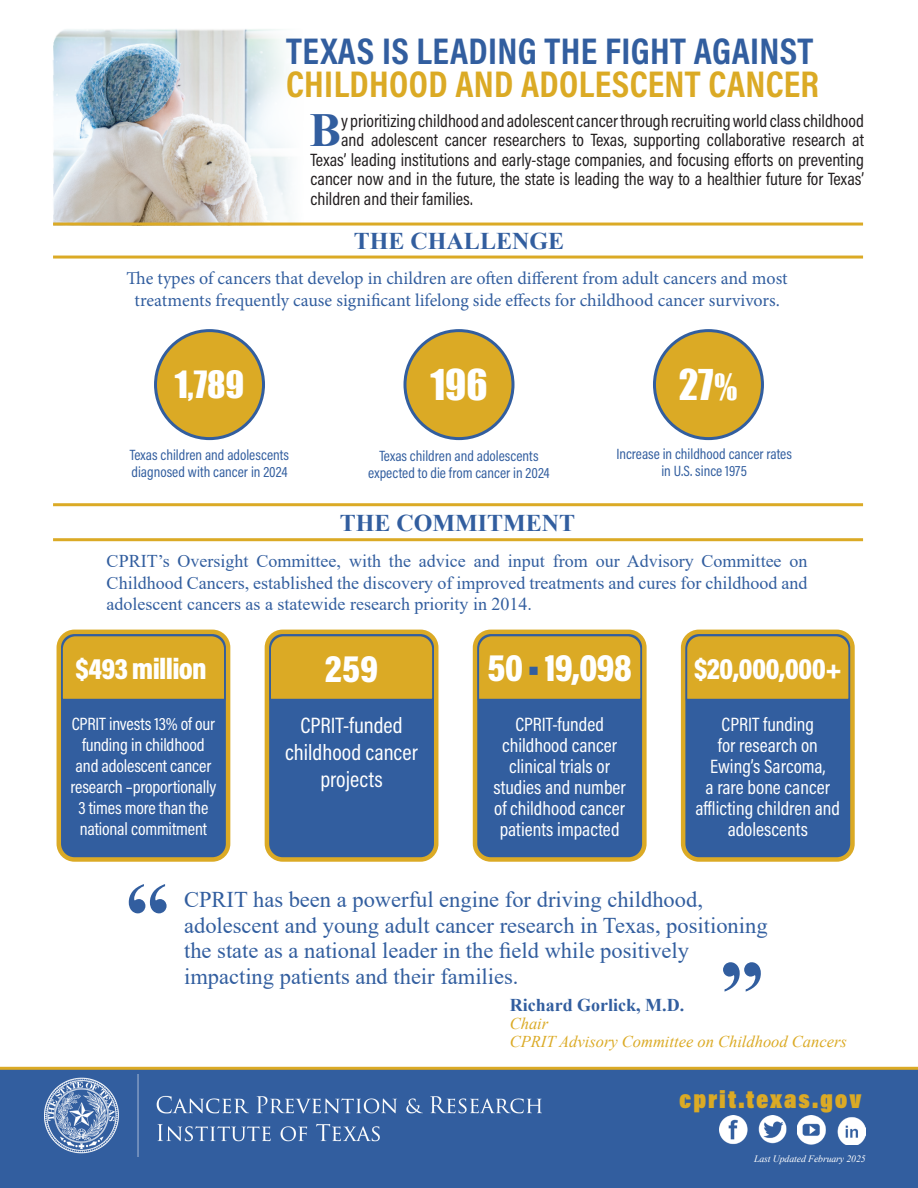
<style>
.page{position:relative;width:918px;height:1188px;background:#fff}
.page>*{position:absolute;margin:0;border:0;box-sizing:border-box;transform-origin:0 0}
.t1{font:700 90px "Times New Roman";color:#325e9f}
.t2{font:700 47.4px "Times New Roman";color:#325e9f}
.t3{font:900 39px "Acumin Pro Cond";letter-spacing:-.02em;color:#fff}
.t4{font:39px "Impact";color:#fff}
.t5{font:700 37.5px "Acumin Pro Cond";letter-spacing:.01em;color:#325e9f}
.t6{font:700 37.5px "Acumin Pro Cond";letter-spacing:.01em;color:#dbaa25}
.t7{font:34.5px "Impact";color:#fff}
.t8{font:900 30px "Acumin Pro Cond";letter-spacing:-.025em;color:#fff}
.t9{font:900 25.5px "Acumin Pro Cond";letter-spacing:.075em;color:#dbaa25}
.t10{font:700 24px "Times New Roman";color:#325e9f}
.t11{font:22.5px/25.5px "Times New Roman";color:#325e9f}
.t12{font:22.5px/27px "Acumin Pro Cond";color:#fff;text-align:center}
.t13{font:19.5px/21px "Acumin Pro Cond";color:#fff;text-align:center}
.t14{font:18px "Acumin Pro Cond";color:#231f20}
.t15{font:18px/21.6px "Times New Roman";color:#325e9f;text-align:justify}
.t16{font:18px/21.6px "Minion Pro";color:#325e9f;text-align:center}
.t17{font:18px/21px "Acumin Pro Cond";letter-spacing:-.01em;color:#fff;text-align:center}
.t18{font:700 18px "Times New Roman";color:#325e9f}
.t19{font:italic 16.5px/18px "Times New Roman";color:#dbaa25}
.t20{font:15px/16.5px "Acumin Pro Cond";color:#325e9f;text-align:center}
.t21{font:italic 9.75px "Times New Roman";letter-spacing:-.01em;color:#fff}
.s1{font-size:33px}
.s2{color:#325e9f}
</style>
<div class="page">
<div style="left:0;top:1070px;width:918px;height:118px;background:#325e9f"></div>
<div style="left:156px;top:331px;width:108px;height:108px;background:#dbaa25;border-radius:50%"></div>
<div style="left:154px;top:329px;width:111px;height:111px;border:3px solid #325e9f;border-radius:50%"></div>
<div style="left:405px;top:331px;width:108px;height:108px;background:#dbaa25;border-radius:50%"></div>
<div style="left:404px;top:329px;width:110px;height:111px;border:3px solid #325e9f;border-radius:50%"></div>
<div style="left:654px;top:331px;width:108px;height:108px;background:#dbaa25;border-radius:50%"></div>
<div style="left:653px;top:329px;width:111px;height:111px;border:3px solid #325e9f;border-radius:50%"></div>
<div style="left:59px;top:632px;width:169px;height:227px;background:#325e9f;border-radius:16px"></div>
<div style="left:57px;top:630px;width:173px;height:232px;border:4px solid #dbaa25;border-radius:16px"></div>
<div style="left:475px;top:632px;width:169px;height:227px;background:#325e9f;border-radius:16px"></div>
<div style="left:473px;top:630px;width:174px;height:232px;border:4px solid #dbaa25;border-radius:16px"></div>
<svg style="left:61px;top:634px;width:165px;height:67px;background:#cca32f"></svg>
<svg style="left:477px;top:634px;width:166px;height:67px;background:#cca32f"></svg>
<div style="left:267px;top:632px;width:169px;height:227px;background:#325e9f;border-radius:16px"></div>
<div style="left:265px;top:630px;width:173px;height:232px;border:4px solid #dbaa25;border-radius:16px"></div>
<svg style="left:269px;top:634px;width:165px;height:67px;background:#cca32f"></svg>
<div style="left:683px;top:632px;width:169px;height:227px;background:#325e9f;border-radius:16px"></div>
<div style="left:681px;top:630px;width:174px;height:232px;border:4px solid #dbaa25;border-radius:16px"></div>
<svg style="left:685px;top:634px;width:166px;height:67px;background:#cca32f"></svg>
<img style="left:45px;top:1075px;width:497px;height:82px">
<img style="left:720px;top:1116px;width:28px;height:28px">
<img style="left:758px;top:1116px;width:29px;height:28px">
<img style="left:797px;top:1116px;width:29px;height:28px">
<img style="left:837px;top:1117px;width:29px;height:27px">
<img style="left:53px;top:29px;width:257px;height:194px">
<hr style="left:53px;top:223px;width:810px;height:3px;background:#dbaa25">
<hr style="left:53px;top:256px;width:810px;height:3px;background:#dbaa25">
<hr style="left:53px;top:503px;width:810px;height:3px;background:#dbaa25">
<hr style="left:53px;top:538px;width:810px;height:3px;background:#dbaa25">
<hr style="left:0;top:1067px;width:918px;height:3px;background:#dbaa25">
<h3 class="t5" style="left:286px;top:27px;width:529px">TEXAS IS LEADING THE FIGHT AGAINST</h3>
<h3 class="t6" style="left:286px;top:60px;width:534px">CHILDHOOD AND ADOLESCENT CANCER</h3>
<h2 class="t2" style="left:310px;top:96px;width:33px">B</h2>
<p class="t14" style="left:341px;top:109px;width:524px">y prioritizing childhood and adolescent cancer through recruiting world class childhood</p>
<p class="t14" style="left:341px;top:129px;width:524px">and adolescent cancer researchers to Texas, supporting collaborative research at</p>
<p class="t14" style="left:310px;top:148px;width:555px">Texas’ leading institutions and early-stage companies, and focusing efforts on preventing</p>
<p class="t14" style="left:310px;top:168px;width:555px">cancer now and in the future, the state is leading the way to a healthier future for Texas’</p>
<p class="t14" style="left:310px;top:187px;width:164px">children and their families.</p>
<h3 class="t10" style="left:354px;top:223px;width:212px">THE CHALLENGE</h3>
<p class="t16" style="left:127px;top:268px;width:663px">The types of cancers that develop in children are often different from adult cancers and most treatments frequently cause significant lifelong side effects for childhood cancer survivors.</p>
<h3 class="t7" style="left:175px;top:358px;width:71px">1,789</h3>
<p class="t20" style="left:130px;top:447px;width:161px;text-align:left">Texas children and adolescents diagnosed with cancer in 2024</p>
<h3 class="t4" style="left:430px;top:354px;width:59px">196</h3>
<p class="t20" style="left:368px;top:448px;width:183px">Texas children and adolescents expected to die from cancer in 2024</p>
<h3 class="t10" style="left:340px;top:505px;width:237px">THE COMMITMENT</h3>
<h3 class="t4" style="left:679px;top:354px;width:60px">27<span class="s1">%</span></h3>
<p class="t20" style="left:616px;top:446px;width:177px">Increase in childhood cancer rates in U.S. since 1975</p>
<p class="t15" style="left:107px;top:550px;width:702px">CPRIT’s Oversight Committee, with the advice and input from our Advisory Committee on Childhood Cancers, established the discovery of improved treatments and cures for childhood and adolescent cancers as a statewide research priority in 2014.</p>
<h3 class="t8" style="left:76px;top:649px;width:133px">$493 million</h3>
<h3 class="t3" style="left:325px;top:643px;width:55px">259</h3>
<h3 class="t3" style="left:487px;top:642px;width:146px">50 <span class="s2">•</span> 19,098</h3>
<p class="t17" style="left:71px;top:713px;width:147px">CPRIT invests 13% of our funding in childhood and adolescent cancer research –proportionally<br>3 times more than the national commitment</p>
<p class="t13" style="left:493px;top:713px;width:134px">CPRIT-funded childhood cancer clinical trials or studies and number of childhood cancer patients impacted</p>
<p class="t12" style="left:285px;top:711px;width:134px">CPRIT-funded childhood cancer projects</p>
<h3 class="t8" style="left:694px;top:649px;width:149px">$20,000,000+</h3>
<p class="t13" style="left:696px;top:713px;width:146px">CPRIT funding<br>for research on<br>Ewing’s Sarcoma,<br>a rare bone cancer afflicting children and adolescents</p>
<h1 class="t1" style="left:125px;top:850px;width:46px">“</h1>
<p class="t11" style="left:184px;top:886px;width:585px">CPRIT has been a powerful engine for driving childhood, adolescent and young adult cancer research in Texas, positioning the state as a national leader in the field while positively impacting patients and their families.</p>
<p class="t18" style="left:510px;top:992px;width:176px">Richard Gorlick, M.D.</p>
<p class="t19" style="left:510px;top:1014px;width:339px">Chair<br>CPRIT Advisory Committee on Childhood Cancers</p>
<h1 class="t1" style="left:719px;top:928px;width:46px">”</h1>
<h3 class="t9" style="left:679px;top:1083px;width:184px">cprit.texas.gov</h3>
<p class="t21" style="left:754px;top:1152px;width:113px">Last Updated February 2025</p>
</div>
